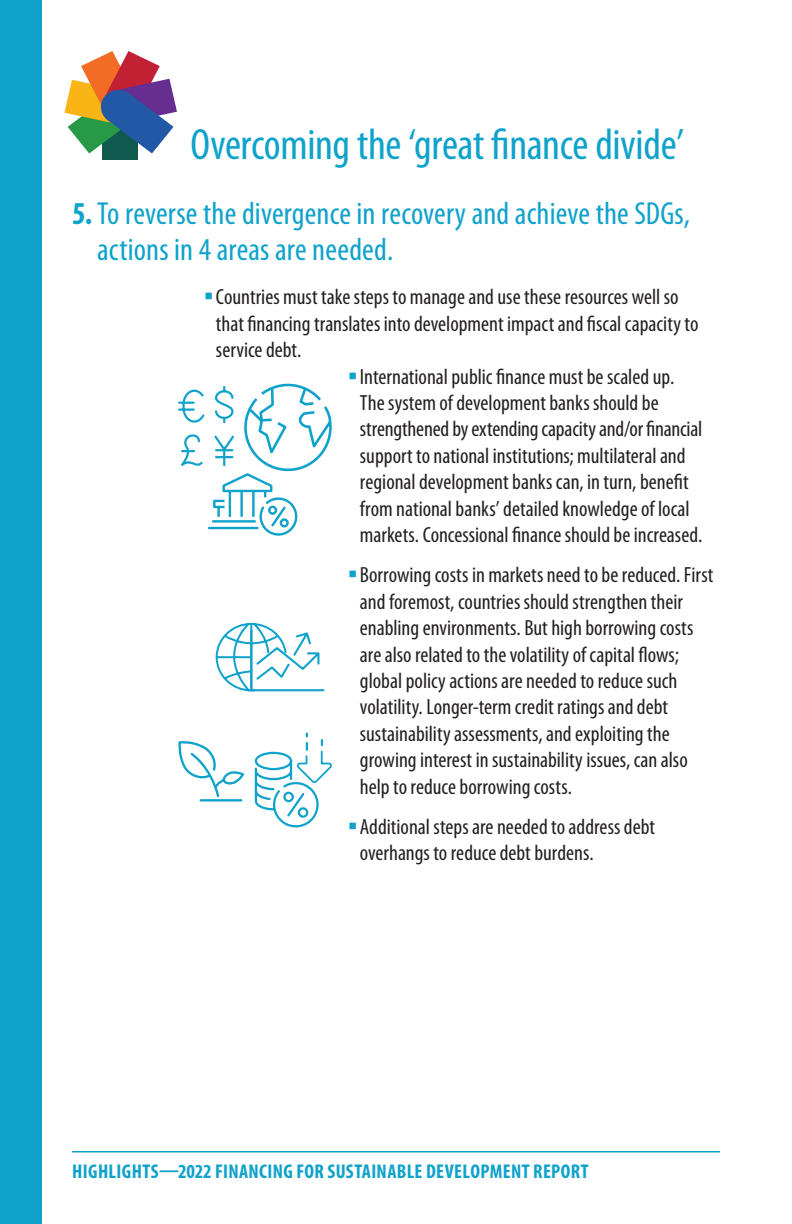
<style>
.page{position:relative;width:792px;height:1224px;background:#fff}
.page>*{position:absolute;margin:0;border:0;box-sizing:border-box;transform-origin:0 0}
.t1{font:condensed 44px "Myriad Pro";letter-spacing:-.01em;color:#0fa2cb}
.t2{font:condensed 32px/36px "Myriad Pro";letter-spacing:.005em;color:#0fa2cb}
.t3{font:condensed 22px/26.4px "Myriad Pro";color:#231f20}
.t4{font:700 condensed 20px "Myriad Pro";letter-spacing:.015em;color:#0fa2cb}
.s1{font-weight:700}
</style>
<div class="page">
<div style="left:0;top:0;width:42px;height:1224px;background:#0fa2cb"></div>
<hr style="left:72px;top:1151px;width:648px;height:1px;background:#0fa2cb">
<div style="left:103px;top:109px;width:35px;height:51px;background:#10594f"></div>
<svg style="left:64px;top:51px;width:113px;height:102px"></svg>
<div style="left:101px;top:90px;width:35px;height:34px;background:#2258a6;border-radius:50%"></div>
<svg style="left:254px;top:732px;width:78px;height:96px"></svg>
<svg style="left:178px;top:741px;width:67px;height:61px"></svg>
<svg style="left:178px;top:383px;width:154px;height:153px"></svg>
<svg style="left:215px;top:622px;width:110px;height:70px"></svg>
<h1 class="t1" style="left:191px;top:118px;width:495px">Overcoming the ‘great finance divide’</h1>
<h2 class="t2" style="left:97px;top:195px;width:594px;text-indent:-25px"><span class="s1">5.</span>To reverse the divergence in recovery and achieve the SDGs, actions in 4 areas are needed.</h2>
<p class="t3" style="left:216px;top:284px;width:464px">Countries must take steps to manage and use these resources well so</p>
<p class="t3" style="left:216px;top:310px;width:484px">that financing translates into development impact and fiscal capacity to</p>
<p class="t3" style="left:216px;top:336px;width:87px">service debt.</p>
<p class="t3" style="left:360px;top:363px;width:316px">International public finance must be scaled up.</p>
<p class="t3" style="left:360px;top:389px;width:300px">The system of development banks should be</p>
<p class="t3" style="left:360px;top:416px;width:344px">strengthened by extending capacity and/or financial</p>
<p class="t3" style="left:360px;top:442px;width:327px">support to national institutions; multilateral and</p>
<p class="t3" style="left:360px;top:468px;width:330px">regional development banks can, in turn, benefit</p>
<p class="t3" style="left:360px;top:495px;width:331px">from national banks’ detailed knowledge of local</p>
<p class="t3" style="left:360px;top:521px;width:344px">markets. Concessional finance should be increased.</p>
<p class="t3" style="left:360px;top:562px;width:355px">Borrowing costs in markets need to be reduced. First and foremost, countries should strengthen their enabling environments. But high borrowing costs are also related to the volatility of capital flows; global policy actions are needed to reduce such volatility. Longer-term credit ratings and debt sustainability assessments, and exploiting the growing interest in sustainability issues, can also help to reduce borrowing costs.</p>
<p class="t3" style="left:360px;top:813px;width:297px">Additional steps are needed to address debt overhangs to reduce debt burdens.</p>
<p class="t4" style="left:72px;top:1159px;width:518px">HIGHLIGHTS—2022 FINANCING FOR SUSTAINABLE DEVELOPMENT REPORT</p>
</div>
